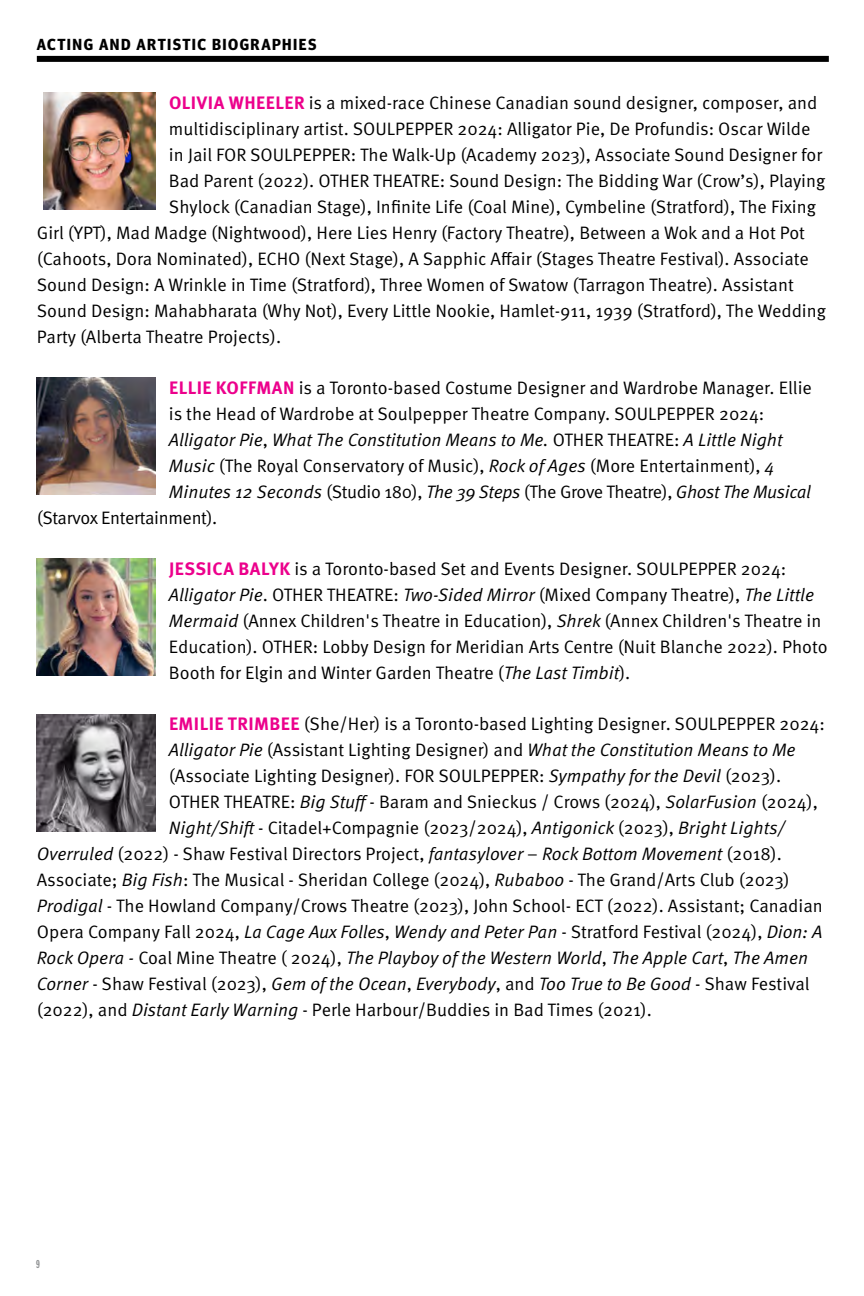
<style>
.page{position:relative;width:864px;height:1296px;background:#fff}
.page>*{position:absolute;margin:0;border:0;box-sizing:border-box;transform-origin:0 0}
.t1{font:18px/26px "Meta Pro Norm";color:#000}
.t2{font:18px/26px "Meta Pro Norm Ita";color:#000}
.t3{font:18px "Meta Pro Norm Ita";letter-spacing:-.02em;color:#000}
.t4{font:18px "Meta Pro Norm";letter-spacing:-.02em;color:#000}
.t5{font:700 16px "Meta Headline Pro";letter-spacing:.09em;color:#000}
.t6{font:12px "Franklin Gothic LT Pro Dm X Cm";color:#8a8c8e}
.s1{font-family:"Meta Pro";font-weight:700;color:#ec008c}
.s2{font-family:"Meta Pro Norm"}
.s3{font-family:"Meta Pro Norm Ita"}
</style>
<div class="page">
<div style="left:37px;top:56px;width:792px;height:6px;background:#000"></div>
<img style="left:43px;top:92px;width:112px;height:117px">
<img style="left:37px;top:378px;width:118px;height:117px">
<img style="left:37px;top:559px;width:118px;height:117px">
<img style="left:37px;top:714px;width:118px;height:117px">
<p class="t5" style="left:37px;top:32px;width:281px">ACTING AND ARTISTIC BIOGRAPHIES</p>
<p class="t1" style="left:169px;top:88px;width:650px"><span class="s1">OLIVIA WHEELER</span> is a mixed-race Chinese Canadian sound designer, composer, and</p>
<p class="t1" style="left:169px;top:114px;width:643px">multidisciplinary artist. SOULPEPPER 2024: Alligator Pie, De Profundis: Oscar Wilde</p>
<p class="t1" style="left:169px;top:140px;width:655px">in Jail FOR SOULPEPPER: The Walk-Up (Academy 2023), Associate Sound Designer for</p>
<p class="t1" style="left:169px;top:166px;width:658px">Bad Parent (2022). OTHER THEATRE: Sound Design: The Bidding War (Crow’s), Playing</p>
<p class="t1" style="left:169px;top:192px;width:649px">Shylock (Canadian Stage), Infinite Life (Coal Mine), Cymbeline (Stratford), The Fixing</p>
<p class="t1" style="left:37px;top:218px;width:770px">Girl (YPT), Mad Madge (Nightwood), Here Lies Henry (Factory Theatre), Between a Wok and a Hot Pot</p>
<p class="t1" style="left:37px;top:244px;width:774px">(Cahoots, Dora Nominated), ECHO (Next Stage), A Sapphic Affair (Stages Theatre Festival). Associate</p>
<p class="t1" style="left:37px;top:270px;width:758px">Sound Design: A Wrinkle in Time (Stratford), Three Women of Swatow (Tarragon Theatre). Assistant</p>
<p class="t1" style="left:37px;top:296px;width:791px">Sound Design: Mahabharata (Why Not), Every Little Nookie, Hamlet-911, 1939 (Stratford), The Wedding</p>
<p class="t1" style="left:37px;top:322px;width:246px">Party (Alberta Theatre Projects).</p>
<p class="t1" style="left:169px;top:373px;width:644px"><span class="s1">ELLIE KOFFMAN</span> is a Toronto-based Costume Designer and Wardrobe Manager. Ellie is the Head of Wardrobe at Soulpepper Theatre Company. SOULPEPPER 2024:</p>
<p class="t2" style="left:169px;top:425px;width:615px">Alligator Pie<span class="s2">,</span> What The Constitution Means to Me. <span class="s2">OTHER THEATRE:</span> A Little Night</p>
<p class="t1" style="left:169px;top:451px;width:607px"><span class="s3">Music</span> (The Royal Conservatory of Music), <span class="s3">Rock of Ages</span> (More Entertainment), <span class="s3">4</span></p>
<p class="t3" style="left:169px;top:478px;width:644px">Minutes 12 Seconds <span class="s2">(Studio 180),</span> The 39 Steps <span class="s2">(The Grove Theatre),</span> Ghost The Musical</p>
<p class="t4" style="left:37px;top:504px;width:182px">(Starvox Entertainment).</p>
<p class="t1" style="left:169px;top:555px;width:619px"><span class="s1">JESSICA BALYK</span> is a Toronto-based Set and Events Designer. SOULPEPPER 2024:</p>
<p class="t2" style="left:169px;top:581px;width:647px">Alligator Pie<span class="s2">. OTHER THEATRE:</span> Two-Sided Mirror <span class="s2">(Mixed Company Theatre),</span> The Little</p>
<p class="t1" style="left:169px;top:607px;width:660px"><span class="s3">Mermaid</span> (Annex Children's Theatre in Education), <span class="s3">Shrek</span> (Annex Children's Theatre in<br>Education). OTHER: Lobby Design for Meridian Arts Centre (Nuit Blanche 2022). Photo<br>Booth for Elgin and Winter Garden Theatre (<span class="s3">The Last Timbit</span>).</p>
<p class="t1" style="left:169px;top:710px;width:657px"><span class="s1">EMILIE TRIMBEE</span> (She/Her) is a Toronto-based Lighting Designer. SOULPEPPER 2024:</p>
<p class="t2" style="left:169px;top:736px;width:628px">Alligator Pie <span class="s2">(Assistant Lighting Designer) and</span> What the Constitution Means to Me</p>
<p class="t1" style="left:169px;top:762px;width:614px">(Associate Lighting Designer). FOR SOULPEPPER: <span class="s3">Sympathy for the Devil</span> (2023).</p>
<p class="t1" style="left:169px;top:788px;width:651px">OTHER THEATRE: <span class="s3">Big Stuff</span> - Baram and Snieckus / Crows (2024), <span class="s3">SolarFusion</span> (2024),</p>
<p class="t1" style="left:169px;top:814px;width:618px"><span class="s3">Night/Shift</span> - Citadel+Compagnie (2023/2024), <span class="s3">Antigonick</span> (2023), <span class="s3">Bright Lights/</span></p>
<p class="t1" style="left:37px;top:840px;width:747px"><span class="s3">Overruled</span> (2022) - Shaw Festival Directors Project, <span class="s3">fantasylover</span> – <span class="s3">Rock Bottom Movement</span> (2018).</p>
<p class="t1" style="left:37px;top:866px;width:754px">Associate; <span class="s3">Big Fish</span>: The Musical - Sheridan College (2024), <span class="s3">Rubaboo</span> - The Grand/Arts Club (2023)</p>
<p class="t1" style="left:37px;top:892px;width:788px"><span class="s3">Prodigal</span> - The Howland Company/Crows Theatre (2023), John School- ECT (2022). Assistant; Canadian</p>
<p class="t1" style="left:37px;top:918px;width:787px">Opera Company Fall 2024, <span class="s3">La Cage Aux Folles</span>, <span class="s3">Wendy and Peter Pan</span> - Stratford Festival (2024), <span class="s3">Dion: A</span></p>
<p class="t2" style="left:37px;top:944px;width:774px">Rock Opera - <span class="s2">Coal Mine Theatre ( 2024),</span> The Playboy of the Western World<span class="s2">,</span> The Apple Cart<span class="s2">,</span> The Amen<br>Corner <span class="s2">- Shaw Festival (2023),</span> Gem of the Ocean<span class="s2">,</span> Everybody<span class="s2">, and</span> Too True to Be Good <span class="s2">- Shaw Festival</span></p>
<p class="t1" style="left:37px;top:996px;width:617px">(2022), and <span class="s3">Distant Early Warning</span> - Perle Harbour/Buddies in Bad Times (2021).</p>
<p class="t6" style="left:36px;top:1258px;width:5px">9</p>
</div>
